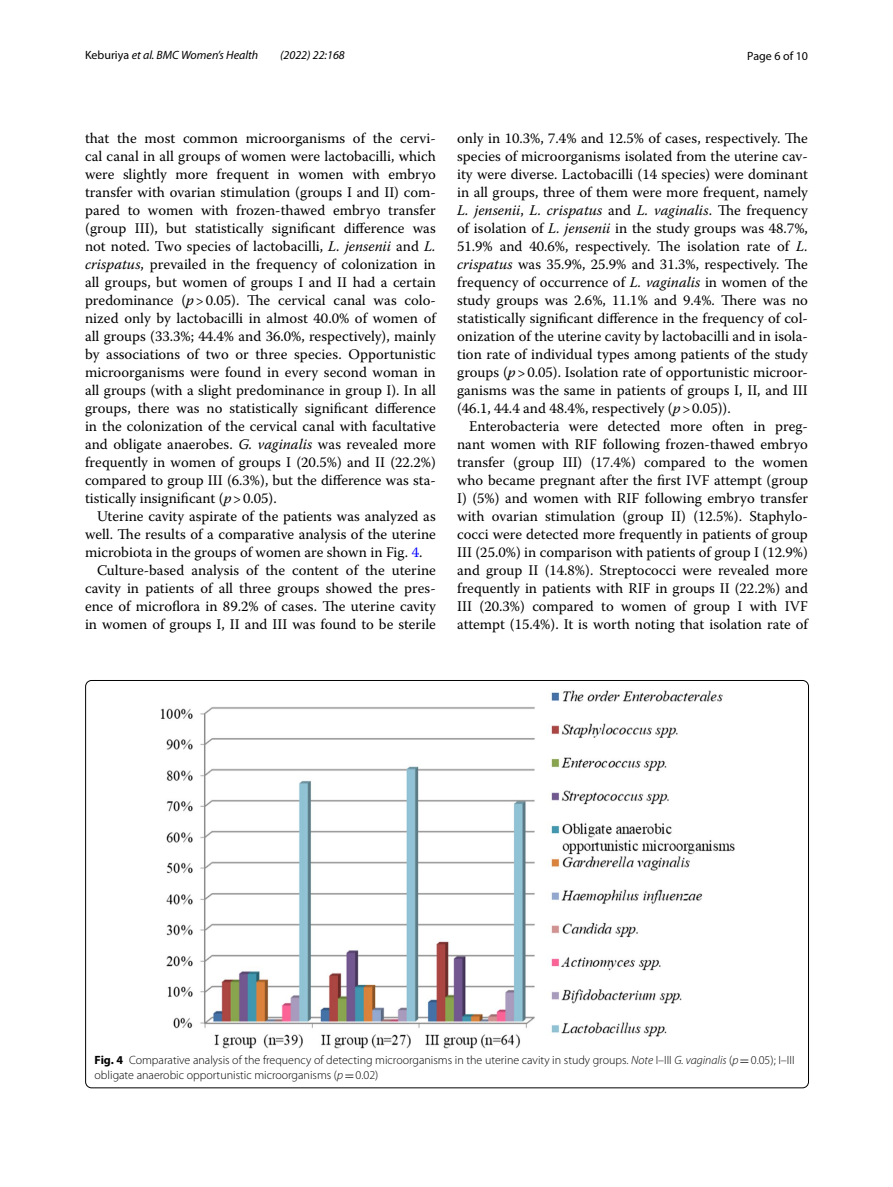
<style>
.page{position:relative;width:893px;height:1187px;background:#fff}
.page>*{position:absolute;margin:0;border:0;box-sizing:border-box;transform-origin:0 0}
.t1{font:14.7px/18px "Warnock Pro";color:#000;text-align:justify}
.t2{font:300 12px/15px "Myriad Pro";color:#000}
.t3{font:italic 12px "Myriad Pro";color:#000}
.t4{font:12px "Myriad Pro";color:#000}
.s1{font-style:normal}
.s2{font-style:italic}
.s3{color:#00f}
.s4{font-weight:700}
.s5{font-family:"MTSY";font-weight:400}
</style>
<div class="page">
<img style="left:160px;top:690px;width:574px;height:358px">
<p class="t3" style="left:85px;top:48px;width:175px"><span class="s1">Keburiya</span> et al. BMC Women’s Health</p>
<p class="t3" style="left:280px;top:48px;width:66px">(2022) 22:168</p>
<p class="t4" style="left:747px;top:48px;width:62px">Page 6 of 10</p>
<p class="t1" style="left:85px;top:128px;width:352px">that the most common microorganisms of the cervi&shy;cal canal in all groups of women were lactobacilli, which were slightly more frequent in women with embryo transfer with ovarian stimulation (groups I and II) com&shy;pared to women with frozen-thawed embryo transfer (group III), but statistically significant difference was not noted. Two species of lactobacilli, <span class="s2">L. jensenii</span> and <span class="s2">L. crispatus</span>, prevailed in the frequency of colonization in all groups, but women of groups I and II had a certain predominance (<span class="s2">p</span>&gt;0.05). The cervical canal was colo&shy;nized only by lactobacilli in almost 40.0% of women of all groups (33.3%; 44.4% and 36.0%, respectively), mainly by associations of two or three species. Opportunistic microorganisms were found in every second woman in all groups (with a slight predominance in group I). In all groups, there was no statistically significant difference in the colonization of the cervical canal with facultative and obligate anaerobes. <span class="s2">G. vaginalis</span> was revealed more frequently in women of groups I (20.5%) and II (22.2%) compared to group III (6.3%), but the difference was sta&shy;tistically insignificant (<span class="s2">p</span>&gt;0.05).</p>
<p class="t1" style="left:97px;top:506px;width:340px">Uterine cavity aspirate of the patients was analyzed as</p>
<p class="t1" style="left:85px;top:524px;width:352px">well. The results of a comparative analysis of the uterine</p>
<p class="t1" style="left:85px;top:542px;width:339px">microbiota in the groups of women are shown in Fig. <span class="s3">4</span>.</p>
<p class="t1" style="left:97px;top:560px;width:340px">Culture-based analysis of the content of the uterine</p>
<p class="t1" style="left:85px;top:578px;width:352px">cavity in patients of all three groups showed the pres-</p>
<p class="t1" style="left:85px;top:596px;width:352px">ence of microflora in 89.2% of cases. The uterine cavity</p>
<p class="t1" style="left:85px;top:614px;width:352px">in women of groups I, II and III was found to be sterile</p>
<p class="t1" style="left:457px;top:128px;width:352px">only in 10.3%, 7.4% and 12.5% of cases, respectively. The species of microorganisms isolated from the uterine cav&shy;ity were diverse. Lactobacilli (14 species) were dominant in all groups, three of them were more frequent, namely <span class="s2">L. jensenii</span>, <span class="s2">L. crispatus</span> and <span class="s2">L. vaginalis</span>. The frequency of isolation of <span class="s2">L. jensenii</span> in the study groups was 48.7%, 51.9% and 40.6%, respectively. The isolation rate of <span class="s2">L. crispatus</span> was 35.9%, 25.9% and 31.3%, respectively. The frequency of occurrence of <span class="s2">L. vaginalis</span> in women of the study groups was 2.6%, 11.1% and 9.4%. There was no statistically significant difference in the frequency of col&shy;onization of the uterine cavity by lactobacilli and in isola&shy;tion rate of individual types among patients of the study groups (<span class="s2">p</span>&gt;0.05). Isolation rate of opportunistic microor&shy;ganisms was the same in patients of groups I, II, and III (46.1, 44.4 and 48.4%, respectively (<span class="s2">p</span>&gt;0.05)).</p>
<p class="t1" style="left:457px;top:416px;width:352px;text-indent:12px">Enterobacteria were detected more often in preg&shy;nant women with RIF following frozen-thawed embryo transfer (group III) (17.4%) compared to the women who became pregnant after the first IVF attempt (group I) (5%) and women with RIF following embryo transfer with ovarian stimulation (group II) (12.5%). Staphylo&shy;cocci were detected more frequently in patients of group III (25.0%) in comparison with patients of group I (12.9%) and group II (14.8%). Streptococci were revealed more frequently in patients with RIF in groups II (22.2%) and III (20.3%) compared to women of group I with IVF attempt (15.4%). It is worth noting that isolation rate of</p>
<p class="t2" style="left:95px;top:1052px;width:701px"><span class="s4">Fig. 4</span> Comparative analysis of the frequency of detecting microorganisms in the uterine cavity in study groups. <span class="s2">Note</span> I–III <span class="s2">G. vaginalis</span> (<span class="s2">p</span><span class="s5">=</span>0.05); I–III obligate anaerobic opportunistic microorganisms (<span class="s2">p</span><span class="s5">=</span>0.02)</p>
</div>
